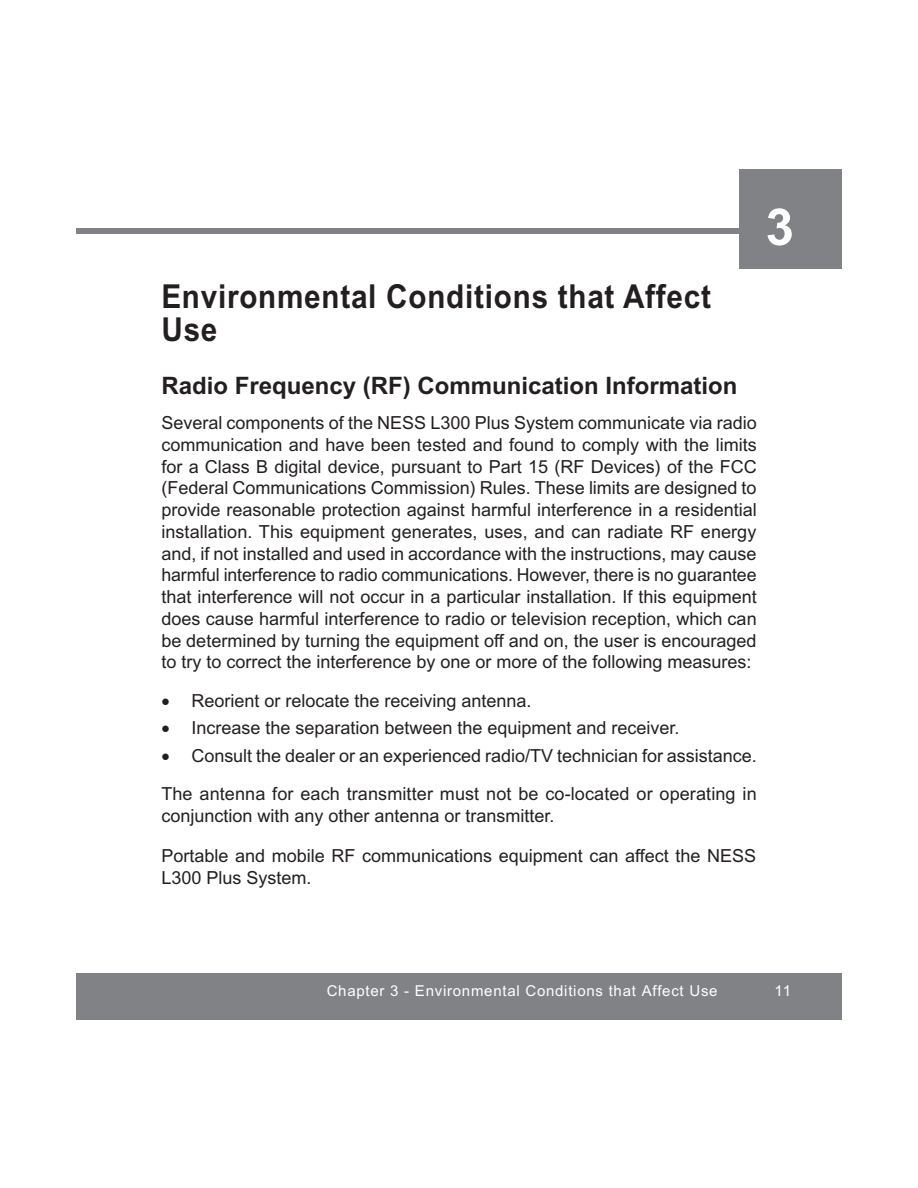
<style>
.page{position:relative;width:918px;height:1188px;background:#fff}
.page>*{position:absolute;margin:0;border:0;box-sizing:border-box;transform-origin:0 0}
.t1{font:700 51px "Arial MT Std";color:#fff}
.t2{font:700 33px/33px "Arial MT Std";letter-spacing:.025em;color:#231f20;scale:.9 1}
.t3{font:700 24px "Arial MT Std";color:#231f20}
.t4{font:18px/21.8px "Arial MT Std";color:#231f20}
.t5{font:15px "Arial MT Std";letter-spacing:.05em;color:#fff}
</style>
<div class="page">
<div style="left:76px;top:229px;width:766px;height:5px;background:#808285"></div>
<div style="left:76px;top:973px;width:766px;height:46px;background:#808285"></div>
<div style="left:740px;top:169px;width:102px;height:100px;background:#808285"></div>
<h1 class="t1" style="left:766px;top:208px;width:30px">3</h1>
<h2 class="t2" style="left:161px;top:282px;width:612px">Environmental Conditions that Affect<br>Use</h2>
<h3 class="t3" style="left:161px;top:377px;width:578px">Radio Frequency (RF) Communication Information</h3>
<p class="t4" style="left:161px;top:413px;width:597px;text-align:justify">Several components of the NESS L300 Plus System communicate via radio communication and have been tested and found to comply with the limits for a Class B digital device, pursuant to Part 15 (RF Devices) of the FCC (Federal Communications Commission) Rules. These limits are designed to provide reasonable protection against harmful interference in a residential installation. This equipment generates, uses, and can radiate RF energy and, if not installed and used in accordance with the instructions, may cause harmful interference to radio communications. However, there is no guarantee that interference will not occur in a particular installation. If this equipment does cause harmful interference to radio or television reception, which can be determined by turning the equipment off and on, the user is encouraged to try to correct the interference by one or more of the following measures:</p>
<p class="t4" style="left:191px;top:688px;width:567px;line-height:27.8px">Reorient or relocate the receiving antenna.<br>Increase the separation between the equipment and receiver.<br>Consult the dealer or an experienced radio/TV technician for assistance.</p>
<p class="t4" style="left:161px;top:784px;width:597px">The antenna for each transmitter must not be co-located or operating in conjunction with any other antenna or transmitter.</p>
<p class="t4" style="left:161px;top:846px;width:596px">Portable and mobile RF communications equipment can affect the NESS<br>L300 Plus System.</p>
<p class="t5" style="left:327px;top:985px;width:392px">Chapter 3 - Environmental Conditions that Affect Use</p>
<p class="t5" style="left:774px;top:985px;width:18px">11</p>
</div>
